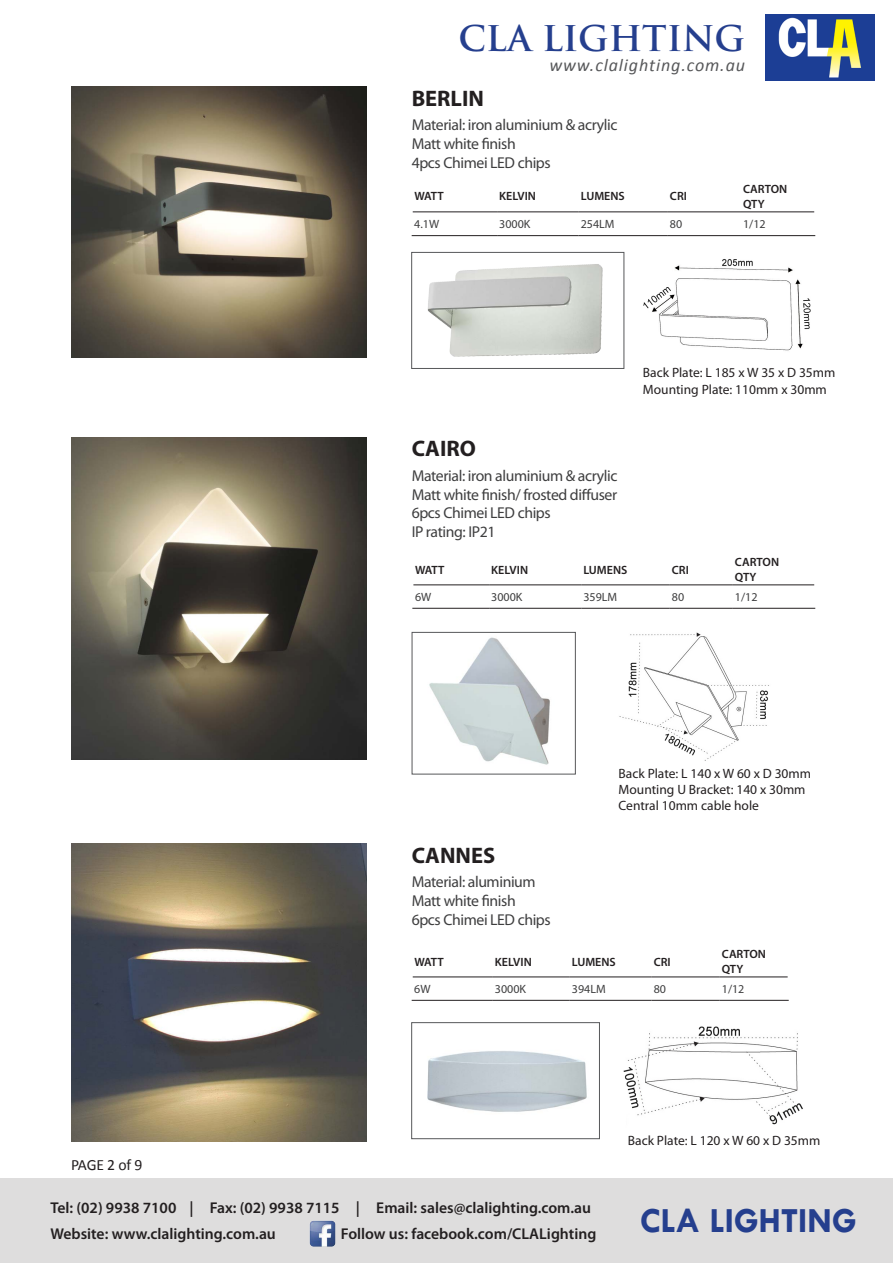
<style>
.page{position:relative;width:893px;height:1263px;background:#fff}
.page>*{position:absolute;margin:0;border:0;box-sizing:border-box;transform-origin:0 0}
.t1{font:700 35.7px "Tw Cen";color:#253f8e}
.t2{font:700 34.5px "Trajan Pro";color:#253f8e}
.t3{font:700 22.5px "Myriad Pro";color:#231f20}
.t4{font:italic 18px "Calibri";letter-spacing:.05em;color:#57585a}
.t5{font:15.75px/18.9px "Myriad Pro";letter-spacing:-.025em;color:#3e3e3f}
.t6{font:600 15.6px/25.7px "Myriad Pro";color:#231f20}
.t7{font:15.6px "Calibri";letter-spacing:-.015em;color:#231f20}
.t8{font:13.5px/16.2px "Myriad Pro";color:#231f20}
.t9{font:600 12px/14.4px "Myriad Pro";color:#231f20}
.t10{font:12px "Myriad Pro";color:#3e3e3f}
</style>
<div class="page">
<img style="left:765px;top:14px;width:109px;height:66px">
<div style="left:0;top:1178px;width:893px;height:85px;background:#dedddd"></div>
<img style="left:309px;top:1220px;width:27px;height:27px">
<img style="left:71px;top:87px;width:296px;height:271px">
<img style="left:643px;top:259px;width:168px;height:92px">
<img style="left:71px;top:437px;width:296px;height:323px">
<img style="left:619px;top:632px;width:150px;height:129px">
<img style="left:71px;top:844px;width:296px;height:297px">
<img style="left:623px;top:1026px;width:180px;height:99px">
<hr style="left:413px;top:212px;width:84px;height:1px;background:#231f20">
<hr style="left:497px;top:212px;width:82px;height:1px;background:#231f20">
<hr style="left:579px;top:212px;width:89px;height:1px;background:#231f20">
<hr style="left:668px;top:212px;width:73px;height:1px;background:#231f20">
<hr style="left:741px;top:212px;width:73px;height:1px;background:#231f20">
<hr style="left:412px;top:235px;width:85px;height:1px;background:#231f20">
<hr style="left:497px;top:235px;width:82px;height:1px;background:#231f20">
<hr style="left:579px;top:235px;width:89px;height:1px;background:#231f20">
<hr style="left:668px;top:235px;width:73px;height:1px;background:#231f20">
<hr style="left:741px;top:235px;width:74px;height:1px;background:#231f20">
<img style="left:427px;top:264px;width:176px;height:93px">
<div style="left:411px;top:252px;width:213px;height:117px;border:1px solid #57585a"></div>
<hr style="left:413px;top:585px;width:76px;height:1px;background:#231f20">
<hr style="left:489px;top:585px;width:92px;height:1px;background:#231f20">
<hr style="left:581px;top:585px;width:89px;height:1px;background:#231f20">
<hr style="left:670px;top:585px;width:63px;height:1px;background:#231f20">
<hr style="left:733px;top:585px;width:81px;height:1px;background:#231f20">
<hr style="left:412px;top:608px;width:77px;height:1px;background:#231f20">
<hr style="left:489px;top:608px;width:92px;height:1px;background:#231f20">
<hr style="left:581px;top:608px;width:89px;height:1px;background:#231f20">
<hr style="left:670px;top:608px;width:63px;height:1px;background:#231f20">
<hr style="left:733px;top:608px;width:82px;height:1px;background:#231f20">
<img style="left:429px;top:637px;width:121px;height:128px">
<div style="left:412px;top:632px;width:164px;height:142px;border:1px solid #57585a"></div>
<hr style="left:413px;top:977px;width:80px;height:1px;background:#231f20">
<hr style="left:493px;top:977px;width:77px;height:1px;background:#231f20">
<hr style="left:570px;top:977px;width:82px;height:1px;background:#231f20">
<hr style="left:652px;top:977px;width:68px;height:1px;background:#231f20">
<hr style="left:720px;top:977px;width:68px;height:1px;background:#231f20">
<hr style="left:412px;top:1000px;width:81px;height:1px;background:#231f20">
<hr style="left:493px;top:1000px;width:77px;height:1px;background:#231f20">
<hr style="left:570px;top:1000px;width:82px;height:1px;background:#231f20">
<hr style="left:652px;top:1000px;width:68px;height:1px;background:#231f20">
<hr style="left:720px;top:1000px;width:69px;height:1px;background:#231f20">
<img style="left:427px;top:1051px;width:160px;height:61px">
<div style="left:411px;top:1022px;width:189px;height:117px;border:1px solid #57585a"></div>
<hr style="left:892px;top:1178px;width:1px;height:85px;background:#231f20">
<h2 class="t2" style="left:458px;top:17px;width:288px">CLA LIGHTING</h2>
<p class="t4" style="left:549px;top:53px;width:197px">www.clalighting.com.au</p>
<h3 class="t3" style="left:412px;top:84px;width:74px">BERLIN</h3>
<p class="t5" style="left:412px;top:115px;width:207px">Material: iron aluminium &amp; acrylic<br>Matt white finish<br>4pcs Chimei LED chips</p>
<p class="t9" style="left:414px;top:189px;width:31px">WATT</p>
<p class="t9" style="left:499px;top:189px;width:38px">KELVIN</p>
<p class="t9" style="left:581px;top:189px;width:45px">LUMENS</p>
<p class="t9" style="left:670px;top:189px;width:19px">CRI</p>
<p class="t9" style="left:743px;top:182px;width:46px">CARTON<br>QTY</p>
<p class="t10" style="left:414px;top:216px;width:26px">4.1W</p>
<p class="t10" style="left:499px;top:216px;width:33px">3000K</p>
<p class="t10" style="left:581px;top:216px;width:35px">254LM</p>
<p class="t10" style="left:670px;top:216px;width:14px">80</p>
<p class="t10" style="left:743px;top:216px;width:24px">1/12</p>
<p class="t8" style="left:643px;top:364px;width:194px">Back Plate: L 185 x W 35 x D 35mm</p>
<h3 class="t3" style="left:412px;top:434px;width:66px">CAIRO</h3>
<p class="t5" style="left:412px;top:466px;width:207px">Material: iron aluminium &amp; acrylic<br>Matt white finish/ frosted diffuser<br>6pcs Chimei LED chips<br>IP rating: IP21</p>
<p class="t8" style="left:643px;top:381px;width:185px">Mounting Plate: 110mm x 30mm</p>
<p class="t9" style="left:415px;top:562px;width:31px">WATT</p>
<p class="t9" style="left:491px;top:562px;width:38px">KELVIN</p>
<p class="t9" style="left:583px;top:562px;width:45px">LUMENS</p>
<p class="t9" style="left:672px;top:562px;width:19px">CRI</p>
<p class="t9" style="left:735px;top:555px;width:46px">CARTON<br>QTY</p>
<p class="t10" style="left:415px;top:589px;width:18px">6W</p>
<p class="t10" style="left:491px;top:589px;width:33px">3000K</p>
<p class="t10" style="left:583px;top:589px;width:35px">359LM</p>
<p class="t10" style="left:672px;top:589px;width:14px">80</p>
<p class="t10" style="left:735px;top:589px;width:24px">1/12</p>
<h3 class="t3" style="left:412px;top:840px;width:85px">CANNES</h3>
<p class="t5" style="left:412px;top:872px;width:141px">Material: aluminium<br>Matt white finish<br>6pcs Chimei LED chips</p>
<p class="t8" style="left:619px;top:765px;width:194px">Back Plate: L 140 x W 60 x D 30mm<br>Mounting U Bracket: 140 x 30mm<br>Central 10mm cable hole</p>
<p class="t9" style="left:414px;top:954px;width:31px">WATT</p>
<p class="t9" style="left:495px;top:954px;width:38px">KELVIN</p>
<p class="t9" style="left:572px;top:954px;width:45px">LUMENS</p>
<p class="t9" style="left:654px;top:954px;width:19px">CRI</p>
<p class="t9" style="left:722px;top:947px;width:46px">CARTON<br>QTY</p>
<p class="t10" style="left:414px;top:981px;width:18px">6W</p>
<p class="t10" style="left:495px;top:981px;width:33px">3000K</p>
<p class="t10" style="left:572px;top:981px;width:35px">394LM</p>
<p class="t10" style="left:654px;top:981px;width:14px">80</p>
<p class="t10" style="left:722px;top:981px;width:24px">1/12</p>
<p class="t7" style="left:71px;top:1155px;width:73px">PAGE 2 of 9</p>
<p class="t6" style="left:50px;top:1195px;width:542px">Tel: (02) 9938 7100 | Fax: (02) 9938 7115 | Email: sales@clalighting.com.au<br>Website: www.clalighting.com.au</p>
<p class="t6" style="left:341px;top:1220px;width:257px">Follow us: facebook.com/CLALighting</p>
<p class="t8" style="left:628px;top:1132px;width:194px">Back Plate: L 120 x W 60 x D 35mm</p>
<h1 class="t1" style="left:640px;top:1199px;width:218px">CLA LIGHTING</h1>
</div>
